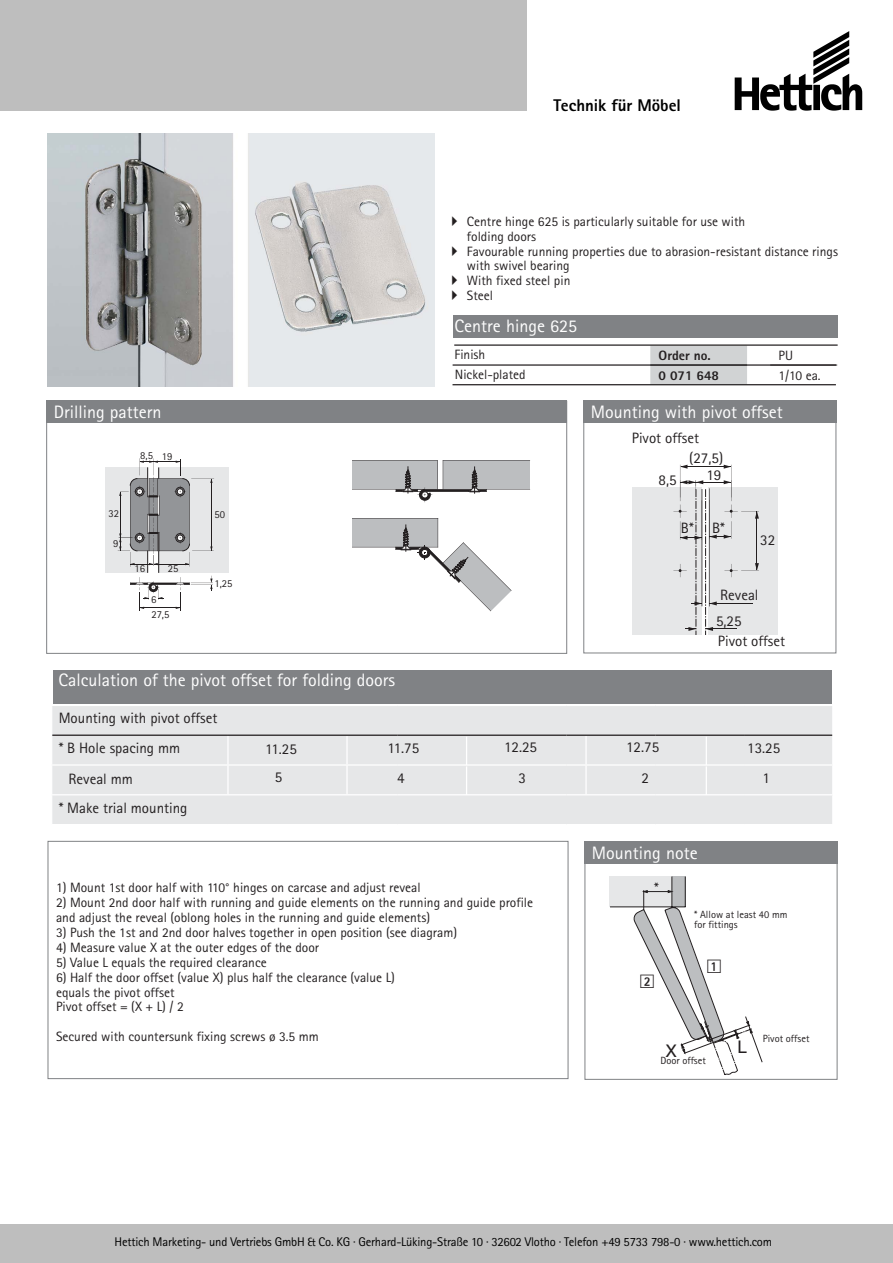
<style>
.page{position:relative;width:893px;height:1263px;background:#fff}
.page>*{position:absolute;margin:0;border:0;box-sizing:border-box;transform-origin:0 0}
.t1{font:19.35px "Hettich PI";color:#231f20}
.t2{font:18px "Rotis Sans Serif";color:#fff}
.t3{font:17.4px "Helvetica";color:#231f20}
.t4{font:800 16.95px "Rotis Sans Serif Pro Cyr";color:#000}
.t5{font:15px/17px "Rotis Sans Serif";color:#231f20;text-align:right}
.t6{font:14.85px "Rotis Sans Serif";color:#231f20}
.t7{font:13.5px/14.9px "Rotis Sans Serif";color:#231f20}
.t8{font:800 13.5px "Rotis Sans Serif";color:#231f20}
.t9{font:12.6px "Rotis Sans Serif Pro Cyr";letter-spacing:-.015em;color:#000}
.t10{font:10.65px "Rotis Sans Serif";color:#231f20}
.t11{font:10.5px/9.9px "Rotis Sans Serif";color:#231f20}
</style>
<div class="page">
<hr style="left:0;top:0;width:1px;height:102px;background:#e6e7e8">
<img style="left:48px;top:134px;width:387px;height:253px">
<div style="left:48px;top:841px;width:520px;height:238px;border:1px solid #808285"></div>
<div style="left:583px;top:400px;width:253px;height:253px;border:1px solid #808285"></div>
<div style="left:584px;top:842px;width:253px;height:238px;border:1px solid #808285"></div>
<div style="left:453px;top:316px;width:384px;height:22px;background:#808285"></div>
<div style="left:650px;top:346px;width:97px;height:38px;background:#d1d3d4"></div>
<hr style="left:453px;top:365px;width:383px;height:1px;background:#231f20">
<hr style="left:770px;top:365px;width:67px;height:1px;background:#231f20">
<div style="left:46px;top:401px;width:521px;height:22px;background:#808285"></div>
<div style="left:159px;top:467px;width:70px;height:106px;background:#e6e7e8"></div>
<hr style="left:158px;top:467px;width:1px;height:106px;background:#231f20">
<div style="left:106px;top:467px;width:42px;height:106px;background:#e6e7e8"></div>
<hr style="left:147px;top:467px;width:1px;height:106px;background:#231f20">
<svg style="left:118px;top:458px;width:96px;height:109px"></svg>
<svg style="left:130px;top:575px;width:83px;height:36px"></svg>
<div style="left:583px;top:400px;width:253px;height:23px;background:#808285"></div>
<div style="left:633px;top:488px;width:69px;height:147px;background:#e6e7e8"></div>
<div style="left:709px;top:488px;width:69px;height:147px;background:#e6e7e8"></div>
<hr style="left:680px;top:465px;width:1px;height:36px;background:#231f20">
<hr style="left:731px;top:465px;width:1px;height:36px;background:#231f20">
<svg style="left:680px;top:465px;width:21px;height:4px"></svg>
<hr style="left:701px;top:466px;width:30px;height:1px;background:#231f20">
<svg style="left:724px;top:465px;width:8px;height:4px"></svg>
<svg style="left:673px;top:480px;width:87px;height:155px"></svg>
<svg style="left:609px;top:876px;width:154px;height:199px"></svg>
<div style="left:53px;top:670px;width:778px;height:34px;background:#808285"></div>
<div style="left:443px;top:460px;width:87px;height:29px;background:#bcbec0"></div>
<div style="left:349px;top:460px;width:88px;height:29px;background:#bcbec0"></div>
<hr style="left:443px;top:460px;width:87px;height:1px;background:#231f20">
<hr style="left:486px;top:489px;width:44px;height:1px;background:#231f20">
<hr style="left:349px;top:460px;width:88px;height:1px;background:#231f20">
<hr style="left:349px;top:489px;width:46px;height:1px;background:#231f20">
<svg style="left:395px;top:460px;width:92px;height:43px"></svg>
<div style="left:350px;top:518px;width:88px;height:29px;background:#bcbec0"></div>
<hr style="left:350px;top:518px;width:88px;height:1px;background:#231f20">
<hr style="left:350px;top:547px;width:53px;height:1px;background:#231f20">
<svg style="left:395px;top:518px;width:116px;height:93px"></svg>
<div style="left:347px;top:458px;width:5px;height:96px;background:#fff"></div>
<div style="left:584px;top:842px;width:253px;height:22px;background:#808285"></div>
<div style="left:52px;top:706px;width:780px;height:118px;background:#e6e7e8"></div>
<hr style="left:227px;top:736px;width:2px;height:28px;background:#fff">
<hr style="left:346px;top:735px;width:2px;height:29px;background:#fff">
<hr style="left:585px;top:736px;width:2px;height:28px;background:#fff">
<hr style="left:227px;top:766px;width:2px;height:28px;background:#fff">
<hr style="left:346px;top:765px;width:2px;height:29px;background:#fff">
<svg style="left:466px;top:737px;width:1px;height:57px"></svg>
<hr style="left:585px;top:766px;width:2px;height:28px;background:#fff">
<svg style="left:706px;top:737px;width:1px;height:57px"></svg>
<hr style="left:52px;top:734px;width:176px;height:2px;background:#231f20">
<hr style="left:228px;top:734px;width:169px;height:2px;background:#231f20">
<hr style="left:397px;top:734px;width:169px;height:2px;background:#231f20">
<hr style="left:566px;top:734px;width:89px;height:2px;background:#231f20">
<hr style="left:655px;top:734px;width:89px;height:2px;background:#231f20">
<hr style="left:744px;top:734px;width:88px;height:2px;background:#231f20">
<hr style="left:51px;top:764px;width:177px;height:2px;background:#fff">
<hr style="left:228px;top:764px;width:169px;height:2px;background:#fff">
<hr style="left:397px;top:764px;width:169px;height:2px;background:#fff">
<hr style="left:566px;top:764px;width:89px;height:2px;background:#fff">
<hr style="left:655px;top:764px;width:89px;height:2px;background:#fff">
<hr style="left:744px;top:764px;width:89px;height:2px;background:#fff">
<hr style="left:51px;top:794px;width:177px;height:1px;background:#fff">
<hr style="left:228px;top:794px;width:169px;height:1px;background:#fff">
<hr style="left:397px;top:794px;width:169px;height:1px;background:#fff">
<hr style="left:566px;top:794px;width:89px;height:1px;background:#fff">
<hr style="left:655px;top:794px;width:89px;height:1px;background:#fff">
<hr style="left:744px;top:794px;width:89px;height:1px;background:#fff">
<div style="left:0;top:1px;width:527px;height:110px;background:#bebebe"></div>
<div style="left:0;top:1224px;width:893px;height:38px;background:#bebebe"></div>
<svg style="left:735px;top:31px;width:127px;height:80px"></svg>
<hr style="left:452px;top:384px;width:384px;height:1px;background:#231f20">
<hr style="left:454px;top:345px;width:384px;height:1px;background:#231f20">
<p class="t4" style="left:553px;top:95px;width:129px">Technik für Möbel</p>
<h2 class="t2" style="left:54px;top:401px;width:109px">Drilling pattern</h2>
<p class="t10" style="left:140px;top:449px;width:34px">8,5 19</p>
<p class="t10" style="left:108px;top:507px;width:12px">32</p>
<p class="t10" style="left:113px;top:537px;width:7px">9</p>
<p class="t10" style="left:134px;top:562px;width:12px">16</p>
<p class="t10" style="left:168px;top:562px;width:12px">25</p>
<p class="t10" style="left:151px;top:593px;width:7px">6</p>
<p class="t10" style="left:151px;top:608px;width:20px">27,5</p>
<p class="t10" style="left:214px;top:508px;width:12px">50</p>
<p class="t10" style="left:214px;top:578px;width:20px">1,25</p>
<h2 class="t2" style="left:59px;top:670px;width:338px">Calculation of the pivot offset for folding doors</h2>
<p class="t7" style="left:467px;top:214px;width:373px">Centre hinge 625 is particularly suitable for use with<br>folding doors<br>Favourable running properties due to abrasion-resistant distance rings with swivel bearing<br>With fixed steel pin<br>Steel</p>
<h2 class="t2" style="left:455px;top:315px;width:124px">Centre hinge 625</h2>
<p class="t7" style="left:455px;top:347px;width:32px">Finish</p>
<p class="t8" style="left:659px;top:347px;width:54px">Order no.</p>
<p class="t7" style="left:778px;top:348px;width:16px">PU</p>
<p class="t7" style="left:455px;top:367px;width:72px">Nickel-plated</p>
<p class="t8" style="left:659px;top:366px;width:62px">0 071 648</p>
<p class="t7" style="left:778px;top:368px;width:44px">1/10 ea.</p>
<h2 class="t2" style="left:591px;top:401px;width:193px">Mounting with pivot offset</h2>
<p class="t5" style="left:632px;top:429px;width:69px">Pivot offset</p>
<p class="t5" style="left:659px;top:471px;width:20px">8,5</p>
<p class="t5" style="left:689px;top:449px;width:35px">(27,5)<br>19</p>
<p class="t5" style="left:681px;top:519px;width:45px">B* B*</p>
<p class="t5" style="left:760px;top:531px;width:16px">32</p>
<p class="t5" style="left:720px;top:586px;width:40px">Reveal</p>
<p class="t5" style="left:716px;top:612px;width:27px">5,25</p>
<p class="t5" style="left:718px;top:632px;width:69px">Pivot offset</p>
<p class="t5" style="left:59px;top:703px;width:160px;line-height:29.8px;text-align:left">Mounting with pivot offset * B Hole spacing mm</p>
<p class="t5" style="left:265px;top:740px;width:33px">11.25</p>
<p class="t5" style="left:388px;top:739px;width:33px">11.75</p>
<p class="t5" style="left:504px;top:738px;width:35px">12.25</p>
<p class="t5" style="left:626px;top:738px;width:35px">12.75</p>
<p class="t5" style="left:747px;top:739px;width:35px">13.25</p>
<p class="t5" style="left:69px;top:770px;width:66px">Reveal mm</p>
<p class="t5" style="left:275px;top:768px;width:9px">5</p>
<p class="t5" style="left:397px;top:769px;width:9px">4</p>
<p class="t5" style="left:519px;top:769px;width:9px">3</p>
<p class="t5" style="left:641px;top:769px;width:9px">2</p>
<p class="t5" style="left:762px;top:769px;width:9px">1</p>
<p class="t5" style="left:59px;top:799px;width:130px">* Make trial mounting</p>
<p class="t7" style="left:56px;top:880px;width:366px">1) Mount 1st door half with 110° hinges on carcase and adjust reveal</p>
<p class="t7" style="left:56px;top:895px;width:479px">2) Mount 2nd door half with running and guide elements on the running and guide profile and adjust the reveal (oblong holes in the running and guide elements)</p>
<p class="t7" style="left:56px;top:925px;width:403px">3) Push the 1st and 2nd door halves together in open position (see diagram)</p>
<p class="t7" style="left:56px;top:940px;width:265px">4) Measure value X at the outer edges of the door</p>
<p class="t7" style="left:56px;top:955px;width:212px">5) Value L equals the required clearance</p>
<p class="t7" style="left:56px;top:969px;width:340px">6) Half the door offset (value X) plus half the clearance (value L) equals the pivot offset<br>Pivot offset = (X + L) / 2</p>
<p class="t7" style="left:56px;top:1029px;width:264px">Secured with countersunk fixing screws ø 3.5 mm</p>
<h2 class="t2" style="left:592px;top:842px;width:107px">Mounting note</h2>
<p class="t6" style="left:654px;top:879px;width:6px">*</p>
<h1 class="t1" style="left:640px;top:975px;width:15px">„</h1>
<p class="t11" style="left:694px;top:910px;width:95px">* Allow at least 40 mm for fittings</p>
<h1 class="t1" style="left:707px;top:959px;width:15px">!</h1>
<p class="t3" style="left:666px;top:1037px;width:13px">X</p>
<p class="t3" style="left:737px;top:1033px;width:11px">L</p>
<p class="t11" style="left:660px;top:1055px;width:47px">Door offset</p>
<p class="t11" style="left:763px;top:1033px;width:48px">Pivot offset</p>
<p class="t9" style="left:115px;top:1235px;width:659px">Hettich Marketing- und Vertriebs GmbH &amp; Co. KG · Gerhard-Lüking-Straße 10 · 32602 Vlotho · Telefon +49 5733 798-0 · www.hettich.com</p>
</div>
